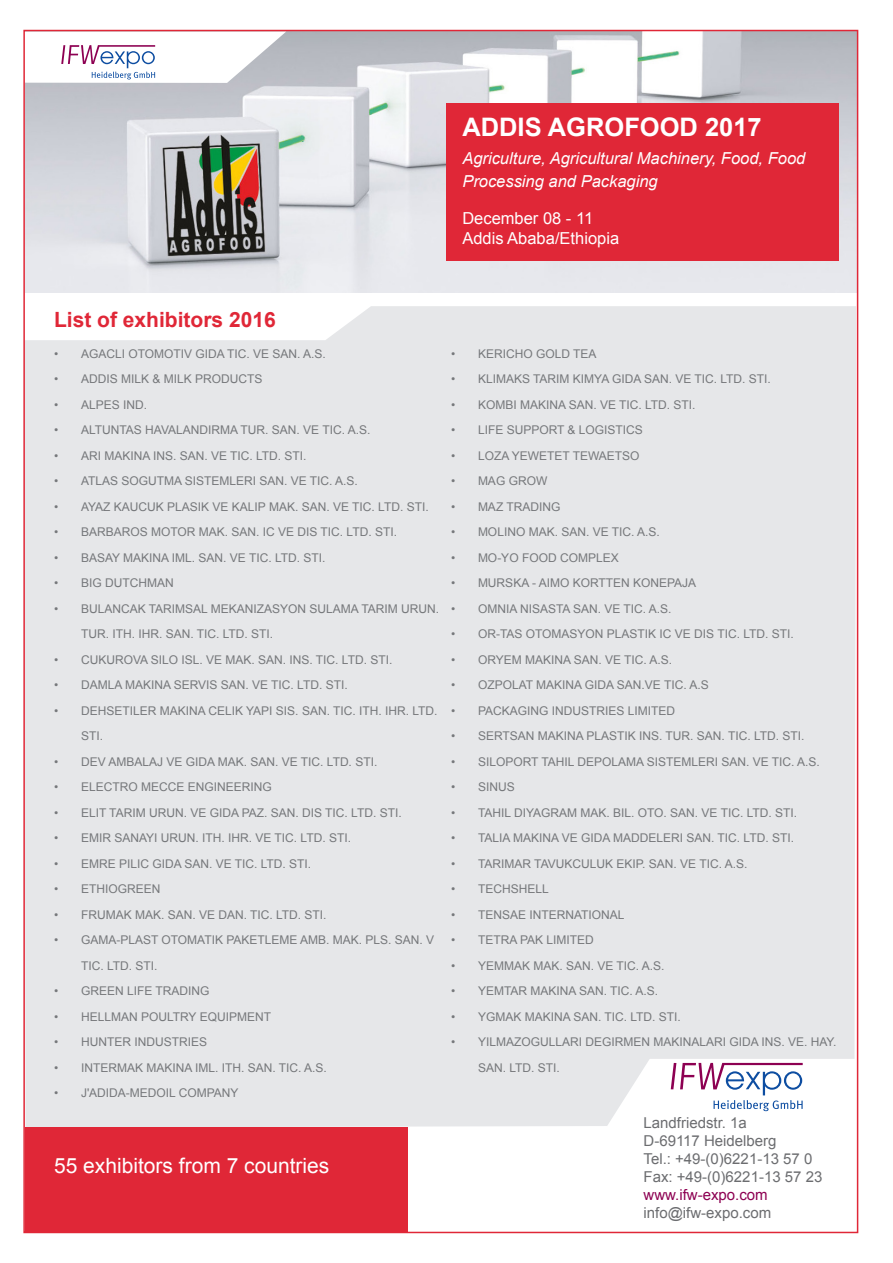
<style>
.page{position:relative;width:893px;height:1263px;background:#fff}
.page>*{position:absolute;margin:0;border:0;box-sizing:border-box;transform-origin:0 0}
.t1{font:700 25.5px "Arial";color:#fff}
.t2{font:21px "Arial";color:#fff}
.t3{font:700 21px "Arial";color:#e02737}
.t4{font:italic 16.5px "Arial";color:#fff}
.t5{font:16.5px "Arial";color:#fff}
.t6{font:15px "Arial";color:#6c6d70}
.t7{font:15px "Arial";color:#8d0052}
.t8{font:12px/25.5px "Arial";color:#76787b}
</style>
<div class="page">
<div style="left:26px;top:306px;width:829px;height:821px;background:#e6e7e9"></div>
<img style="left:26px;top:33px;width:829px;height:259px">
<div style="left:26px;top:1127px;width:382px;height:106px;background:#e02737"></div>
<svg style="left:671px;top:1063px;width:132px;height:48px"></svg>
<svg style="left:26px;top:33px;width:260px;height:50px"></svg>
<div style="left:446px;top:103px;width:393px;height:158px;background:#e02737"></div>
<p class="t1" style="left:462px;top:110px;width:301px">ADDIS AGROFOOD 2017</p>
<p class="t4" style="left:462px;top:148px;width:344px">Agriculture, Agricultural Machinery, Food, Food</p>
<p class="t4" style="left:462px;top:170px;width:197px">Processing and Packaging</p>
<p class="t5" style="left:462px;top:208px;width:132px">December 08 - 11</p>
<p class="t5" style="left:462px;top:227px;width:158px">Addis Ababa/Ethiopia</p>
<p class="t3" style="left:54px;top:306px;width:223px">List of exhibitors 2016</p>
<p class="t8" style="left:54px;top:341px;width:273px">• AGACLI OTOMOTIV GIDA TIC. VE SAN. A.S.</p>
<p class="t8" style="left:54px;top:366px;width:210px">• ADDIS MILK &amp; MILK PRODUCTS</p>
<p class="t8" style="left:54px;top:392px;width:95px">• ALPES IND.</p>
<p class="t8" style="left:54px;top:417px;width:318px">• ALTUNTAS HAVALANDIRMA TUR. SAN. VE TIC. A.S.</p>
<p class="t8" style="left:54px;top:443px;width:254px">• ARI MAKINA INS. SAN. VE TIC. LTD. STI.</p>
<p class="t8" style="left:54px;top:468px;width:305px">• ATLAS SOGUTMA SISTEMLERI SAN. VE TIC. A.S.</p>
<p class="t8" style="left:54px;top:494px;width:376px">• AYAZ KAUCUK PLASIK VE KALIP MAK. SAN. VE TIC. LTD. STI.</p>
<p class="t8" style="left:54px;top:519px;width:345px">• BARBAROS MOTOR MAK. SAN. IC VE DIS TIC. LTD. STI.</p>
<p class="t8" style="left:54px;top:545px;width:273px">• BASAY MAKINA IML. SAN. VE TIC. LTD. STI.</p>
<p class="t8" style="left:54px;top:570px;width:121px">• BIG DUTCHMAN</p>
<p class="t8" style="left:81px;top:596px;width:360px;text-indent:-27px">• BULANCAK TARIMSAL MEKANIZASYON SULAMA TARIM URUN.<br>TUR. ITH. IHR. SAN. TIC. LTD. STI.</p>
<p class="t8" style="left:54px;top:647px;width:340px">• CUKUROVA SILO ISL. VE MAK. SAN. INS. TIC. LTD. STI.</p>
<p class="t8" style="left:54px;top:672px;width:295px">• DAMLA MAKINA SERVIS SAN. VE TIC. LTD. STI.</p>
<p class="t8" style="left:81px;top:698px;width:358px;text-indent:-27px">• DEHSETILER MAKINA CELIK YAPI SIS. SAN. TIC. ITH. IHR. LTD.<br>STI.</p>
<p class="t8" style="left:54px;top:749px;width:325px">• DEV AMBALAJ VE GIDA MAK. SAN. VE TIC. LTD. STI.</p>
<p class="t8" style="left:54px;top:774px;width:219px">• ELECTRO MECCE ENGINEERING</p>
<p class="t8" style="left:54px;top:800px;width:349px">• ELIT TARIM URUN. VE GIDA PAZ. SAN. DIS TIC. LTD. STI.</p>
<p class="t8" style="left:54px;top:825px;width:299px">• EMIR SANAYI URUN. ITH. IHR. VE TIC. LTD. STI.</p>
<p class="t8" style="left:54px;top:851px;width:259px">• EMRE PILIC GIDA SAN. VE TIC. LTD. STI.</p>
<p class="t8" style="left:54px;top:876px;width:108px">• ETHIOGREEN</p>
<p class="t8" style="left:54px;top:902px;width:274px">• FRUMAK MAK. SAN. VE DAN. TIC. LTD. STI.</p>
<p class="t8" style="left:81px;top:927px;width:355px;text-indent:-27px">• GAMA-PLAST OTOMATIK PAKETLEME AMB. MAK. PLS. SAN. V<br>TIC. LTD. STI.</p>
<p class="t8" style="left:54px;top:978px;width:157px">• GREEN LIFE TRADING</p>
<p class="t8" style="left:54px;top:1004px;width:219px">• HELLMAN POULTRY EQUIPMENT</p>
<p class="t8" style="left:54px;top:1029px;width:154px">• HUNTER INDUSTRIES</p>
<p class="t8" style="left:54px;top:1055px;width:274px">• INTERMAK MAKINA IML. ITH. SAN. TIC. A.S.</p>
<p class="t8" style="left:54px;top:1080px;width:186px">• J'ADIDA-MEDOIL COMPANY</p>
<p class="t2" style="left:54px;top:1152px;width:277px">55 exhibitors from 7 countries</p>
<p class="t8" style="left:451px;top:341px;width:147px">• KERICHO GOLD TEA</p>
<p class="t8" style="left:451px;top:366px;width:321px">• KLIMAKS TARIM KIMYA GIDA SAN. VE TIC. LTD. STI.</p>
<p class="t8" style="left:451px;top:392px;width:246px">• KOMBI MAKINA SAN. VE TIC. LTD. STI.</p>
<p class="t8" style="left:451px;top:417px;width:193px">• LIFE SUPPORT &amp; LOGISTICS</p>
<p class="t8" style="left:451px;top:443px;width:190px">• LOZA YEWETET TEWAETSO</p>
<p class="t8" style="left:451px;top:468px;width:98px">• MAG GROW</p>
<p class="t8" style="left:451px;top:494px;width:111px">• MAZ TRADING</p>
<p class="t8" style="left:451px;top:519px;width:210px">• MOLINO MAK. SAN. VE TIC. A.S.</p>
<p class="t8" style="left:451px;top:545px;width:169px">• MO-YO FOOD COMPLEX</p>
<p class="t8" style="left:451px;top:570px;width:247px">• MURSKA - AIMO KORTTEN KONEPAJA</p>
<p class="t8" style="left:451px;top:596px;width:222px">• OMNIA NISASTA SAN. VE TIC. A.S.</p>
<p class="t8" style="left:451px;top:621px;width:344px">• OR-TAS OTOMASYON PLASTIK IC VE DIS TIC. LTD. STI.</p>
<p class="t8" style="left:451px;top:647px;width:223px">• ORYEM MAKINA SAN. VE TIC. A.S.</p>
<p class="t8" style="left:451px;top:672px;width:259px">• OZPOLAT MAKINA GIDA SAN.VE TIC. A.S</p>
<p class="t8" style="left:451px;top:698px;width:226px">• PACKAGING INDUSTRIES LIMITED</p>
<p class="t8" style="left:451px;top:723px;width:355px">• SERTSAN MAKINA PLASTIK INS. TUR. SAN. TIC. LTD. STI.</p>
<p class="t8" style="left:451px;top:749px;width:370px">• SILOPORT TAHIL DEPOLAMA SISTEMLERI SAN. VE TIC. A.S.</p>
<p class="t8" style="left:451px;top:774px;width:65px">• SINUS</p>
<p class="t8" style="left:451px;top:800px;width:348px">• TAHIL DIYAGRAM MAK. BIL. OTO. SAN. VE TIC. LTD. STI.</p>
<p class="t8" style="left:451px;top:825px;width:345px">• TALIA MAKINA VE GIDA MADDELERI SAN. TIC. LTD. STI.</p>
<p class="t8" style="left:451px;top:851px;width:298px">• TARIMAR TAVUKCULUK EKIP. SAN. VE TIC. A.S.</p>
<p class="t8" style="left:451px;top:876px;width:99px">• TECHSHELL</p>
<p class="t8" style="left:451px;top:902px;width:175px">• TENSAE INTERNATIONAL</p>
<p class="t8" style="left:451px;top:927px;width:144px">• TETRA PAK LIMITED</p>
<p class="t8" style="left:451px;top:953px;width:215px">• YEMMAK MAK. SAN. VE TIC. A.S.</p>
<p class="t8" style="left:451px;top:978px;width:209px">• YEMTAR MAKINA SAN. TIC. A.S.</p>
<p class="t8" style="left:451px;top:1004px;width:231px">• YGMAK MAKINA SAN. TIC. LTD. STI.</p>
<p class="t8" style="left:478px;top:1029px;width:360px;text-indent:-27px">• YILMAZOGULLARI DEGIRMEN MAKINALARI GIDA INS. VE. HAY.<br>SAN. LTD. STI.</p>
<p class="t6" style="left:643px;top:1113px;width:105px">Landfriedstr. 1a</p>
<p class="t6" style="left:643px;top:1131px;width:135px">D-69117 Heidelberg</p>
<p class="t6" style="left:643px;top:1149px;width:170px">Tel.: +49-(0)6221-13 57 0</p>
<p class="t6" style="left:643px;top:1167px;width:180px">Fax: +49-(0)6221-13 57 23</p>
<p class="t7" style="left:643px;top:1185px;width:126px">www.ifw-expo.com</p>
<p class="t6" style="left:643px;top:1203px;width:129px">info@ifw-expo.com</p>
</div>
